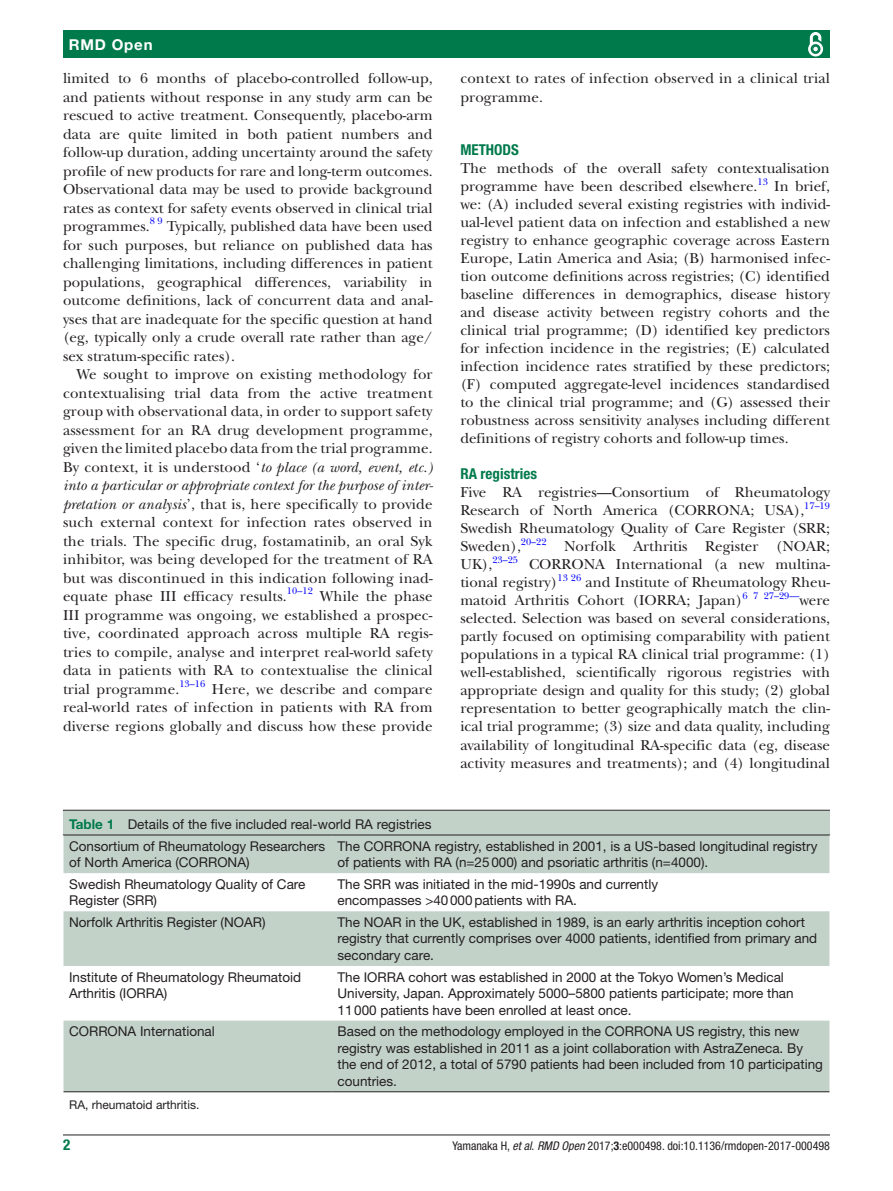
<style>
.page{position:relative;width:893px;height:1191px;background:#fff}
.page>*{position:absolute;margin:0;border:0;box-sizing:border-box;transform-origin:0 0}
.t1{font:15px/18.5px "New Baskerville";color:#231f20;text-align:justify}
.t2{font:700 condensed 15px "Helvetica Neue LT Std";color:#007a4b}
.t3{font:700 15px "Helvetica Neue LT Std";letter-spacing:.055em;color:#fff}
.t4{font:13.5px/16.5px "Helvetica Neue LT Std";color:#231f20}
.t5{font:condensed 12px "Helvetica Neue LT Std";color:#231f20}
.t6{font:12px "Helvetica Neue LT Std";color:#231f20}
.t7{font:9.9px "New Baskerville";color:#00f}
.s1{font-style:italic}
.s2{font-weight:700;color:#007a4b}
.s3{font-weight:700}
</style>
<div class="page">
<hr style="left:63px;top:1134px;width:767px;height:1px;background:#231f20">
<div style="left:63px;top:31px;width:767px;height:27px;background:#007a4b"></div>
<svg style="left:808px;top:32px;width:16px;height:25px"></svg>
<div style="left:812px;top:45px;width:7px;height:8px;border:1px solid #007a4b;border-radius:50%"></div>
<div style="left:63px;top:810px;width:767px;height:299px;background:#c2d2c9"></div>
<hr style="left:63px;top:810px;width:767px;height:1px;background:#231f20">
<svg style="left:64px;top:835px;width:766px;height:38px"></svg>
<svg style="left:64px;top:873px;width:766px;height:235px"></svg>
<hr style="left:63px;top:834px;width:269px;height:1px;background:#231f20">
<hr style="left:332px;top:834px;width:498px;height:1px;background:#231f20">
<hr style="left:63px;top:1091px;width:269px;height:1px;background:#231f20">
<hr style="left:332px;top:1091px;width:498px;height:1px;background:#231f20">
<hr style="left:63px;top:835px;width:1px;height:38px;background:#fff">
<hr style="left:63px;top:873px;width:1px;height:38px;background:#fff">
<hr style="left:63px;top:911px;width:1px;height:55px;background:#fff">
<hr style="left:63px;top:966px;width:1px;height:54px;background:#fff">
<hr style="left:63px;top:1020px;width:1px;height:71px;background:#fff">
<svg style="left:63px;top:1091px;width:1px;height:17px"></svg>
<hr style="left:63px;top:1108px;width:767px;height:2px;background:#fff">
<p class="t3" style="left:69px;top:35px;width:85px">RMD Open</p>
<p class="t1" style="left:63px;top:69px;width:371px">limited to 6 months of placebo-controlled follow-up, and patients without response in any study arm can be rescued to active treatment. Consequently, placebo-arm data are quite limited in both patient numbers and follow-up duration, adding uncertainty around the safety profile of new products for rare and long-term outcomes.<br>Observational data may be used to provide background rates as context for safety events observed in clinical trial programmes.</p>
<p class="t7" style="left:150px;top:215px;width:15px">8 9</p>
<p class="t1" style="left:63px;top:217px;width:371px;text-indent:104px">Typically, published data have been used for such purposes, but reliance on published data has challenging limitations, including differences in patient populations, geographical differences, variability in outcome definitions, lack of concurrent data and anal&shy;yses that are inadequate for the specific question at hand (eg, typically only a crude overall rate rather than age/ sex stratum-specific rates).</p>
<p class="t1" style="left:63px;top:365px;width:372px;text-indent:14px">We sought to improve on existing methodology for contextualising trial data from the active treatment group with observational data, in order to support safety assessment for an RA drug development programme, given the limited placebo data from the trial programme.<br>By context, it is understood ‘<span class="s1">to place (a word, event, etc.) into a particular or appropriate context for the purpose of inter&shy;pretation or analysis</span>’, that is, here specifically to provide such external context for infection rates observed in the trials. The specific drug, fostamatinib, an oral Syk inhibitor, was being developed for the treatment of RA but was discontinued in this indication following inad&shy;equate phase III efficacy results.<sup>10–12</sup></p>
<p class="t1" style="left:63px;top:587px;width:371px;text-indent:257px">While the phase III programme was ongoing, we established a prospec&shy;tive, coordinated approach across multiple RA regis&shy;tries to compile, analyse and interpret real-world safety data in patients with RA to contextualise the clinical trial programme.</p>
<p class="t7" style="left:179px;top:678px;width:28px">13–16</p>
<p class="t1" style="left:63px;top:679px;width:371px;text-indent:149px">Here, we describe and compare real-world rates of infection in patients with RA from diverse regions globally and discuss how these provide</p>
<p class="t1" style="left:460px;top:69px;width:371px">context to rates of infection observed in a clinical trial programme.</p>
<p class="t2" style="left:460px;top:141px;width:60px">Methods</p>
<p class="t1" style="left:460px;top:160px;width:371px;line-height:18px">The methods of the overall safety contextualisation programme have been described elsewhere.</p>
<p class="t7" style="left:757px;top:176px;width:12px">13</p>
<p class="t1" style="left:460px;top:178px;width:371px;line-height:18px;text-indent:314px">In brief, we: (A) included several existing registries with individ&shy;ual-level patient data on infection and established a new registry to enhance geographic coverage across Eastern Europe, Latin America and Asia; (B) harmonised infec&shy;tion outcome definitions across registries; (C) identified baseline differences in demographics, disease history and disease activity between registry cohorts and the clinical trial programme; (D) identified key predictors for infection incidence in the registries; (E) calculated infection incidence rates stratified by these predictors; (F) computed aggregate-level incidences standardised to the clinical trial programme; and (G) assessed their robustness across sensitivity analyses including different definitions of registry cohorts and follow-up times.</p>
<p class="t2" style="left:460px;top:465px;width:78px">RA registries</p>
<p class="t1" style="left:460px;top:483px;width:371px;line-height:18px">Five RA registries—Consortium of Rheumatology<br>Research of North America (CORRONA; USA),</p>
<p class="t7" style="left:804px;top:500px;width:27px">17–19</p>
<p class="t1" style="left:460px;top:519px;width:371px;line-height:18px">Swedish Rheumatology Quality of Care Register (SRR;<br>Sweden),</p>
<p class="t7" style="left:521px;top:536px;width:27px">20–22</p>
<p class="t1" style="left:564px;top:537px;width:267px">Norfolk Arthritis Register (NOAR;</p>
<p class="t1" style="left:460px;top:555px;width:34px">UK),</p>
<p class="t7" style="left:492px;top:554px;width:27px">23–25</p>
<p class="t1" style="left:460px;top:555px;width:371px;line-height:18px;text-indent:69px">CORRONA International (a new multina&shy;tional registry)</p>
<p class="t7" style="left:557px;top:572px;width:25px">13 26</p>
<p class="t1" style="left:460px;top:573px;width:371px;line-height:18px;text-indent:125px">and Institute of Rheumatology Rheu&shy;matoid Arthritis Cohort (IORRA; Japan)</p>
<p class="t7" style="left:742px;top:590px;width:58px">6 7 27–29—</p>
<p class="t1" style="left:460px;top:591px;width:371px;line-height:18px;text-indent:339px">were selected. Selection was based on several considerations, partly focused on optimising comparability with patient populations in a typical RA clinical trial programme: (1) well-established, scientifically rigorous registries with appropriate design and quality for this study; (2) global representation to better geographically match the clin&shy;ical trial programme; (3) size and data quality, including availability of longitudinal RA-specific data (eg, disease activity measures and treatments); and (4) longitudinal</p>
<p class="t4" style="left:69px;top:812px;width:364px;line-height:22px"><span class="s2">Table 1</span> Details of the five included real-world RA registries<br>Consortium of Rheumatology Researchers</p>
<p class="t4" style="left:69px;top:854px;width:182px">of North America (CORRONA)</p>
<p class="t4" style="left:338px;top:837px;width:481px">The CORRONA registry, established in 2001, is a US-based longitudinal registry of patients with RA (n=25000) and psoriatic arthritis (n=4000).</p>
<p class="t4" style="left:69px;top:875px;width:238px">Swedish Rheumatology Quality of Care<br>Register (SRR)</p>
<p class="t4" style="left:338px;top:875px;width:322px">The SRR was initiated in the mid-1990s and currently encompasses &gt;40000patients with RA.</p>
<p class="t4" style="left:69px;top:913px;width:198px">Norfolk Arthritis Register (NOAR)</p>
<p class="t4" style="left:338px;top:913px;width:481px">The NOAR in the UK, established in 1989, is an early arthritis inception cohort registry that currently comprises over 4000 patients, identified from primary and secondary care.</p>
<p class="t4" style="left:69px;top:968px;width:234px">Institute of Rheumatology Rheumatoid<br>Arthritis (IORRA)</p>
<p class="t4" style="left:338px;top:968px;width:458px">The IORRA cohort was established in 2000 at the Tokyo Women’s Medical<br>University, Japan. Approximately 5000–5800 patients participate; more than<br>11000 patients have been enrolled at least once.</p>
<p class="t4" style="left:69px;top:1023px;width:147px">CORRONA International</p>
<p class="t4" style="left:338px;top:1023px;width:487px">Based on the methodology employed in the CORRONA US registry, this new registry was established in 2011 as a joint collaboration with AstraZeneca. By the end of 2012, a total of 5790 patients had been included from 10 participating countries.</p>
<p class="t6" style="left:69px;top:1098px;width:132px">RA, rheumatoid arthritis.</p>
<p class="t2" style="left:63px;top:1135px;width:9px">2</p>
<p class="t5" style="left:452px;top:1138px;width:379px">Yamanaka H, <span class="s1">et al</span>. <span class="s1">RMD Open</span> 2017;<span class="s3">3</span>:e000498. doi:10.1136/rmdopen-2017-000498</p>
</div>
